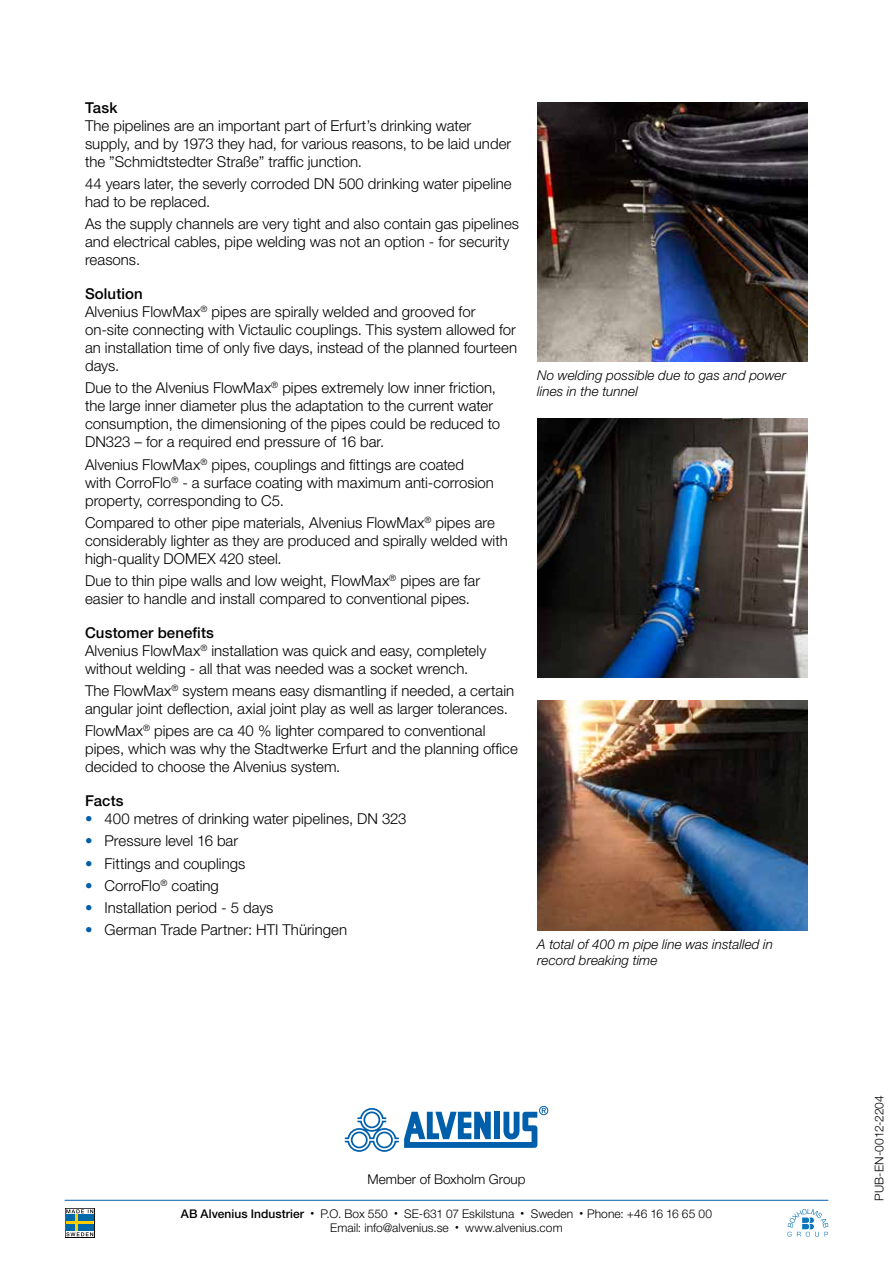
<style>
.page{position:relative;width:893px;height:1263px;background:#fff}
.page>*{position:absolute;margin:0;border:0;box-sizing:border-box;transform-origin:0 0}
.t1{font:300 15px/18px "Helvetica Neue LT Std";color:#000}
.t2{font:500 15px "Helvetica Neue LT Std";letter-spacing:.01em;color:#000}
.t3{font:italic 300 13.5px/16.2px "Helvetica Neue LT Std";letter-spacing:.005em;color:#000}
.t4{font:300 13.5px "Helvetica Neue LT Std";color:#000}
.t5{font:300 12px/14.4px "Helvetica Neue LT Std";letter-spacing:.005em;color:#000;text-align:center}
.s1{font-weight:500}
.s2{color:#005faa}
.s3{font-size:7.5px}
</style>
<div class="page">
<img style="left:537px;top:102px;width:271px;height:259px">
<img style="left:537px;top:701px;width:271px;height:229px">
<img style="left:537px;top:418px;width:271px;height:260px">
<svg style="left:68px;top:1213px;width:23px;height:1px"></svg>
<div style="left:66px;top:1214px;width:27px;height:17px;background:#fc0"></div>
<div style="left:66px;top:1214px;width:9px;height:7px;background:#0069a9"></div>
<div style="left:66px;top:1224px;width:9px;height:7px;background:#0069a9"></div>
<div style="left:78px;top:1214px;width:15px;height:7px;background:#0069a9"></div>
<div style="left:78px;top:1224px;width:15px;height:7px;background:#0069a9"></div>
<svg style="left:66px;top:1232px;width:27px;height:4px"></svg>
<svg style="left:66px;top:1209px;width:27px;height:4px"></svg>
<hr style="left:65px;top:1200px;width:763px;height:1px;background:#005faa">
<svg style="left:787px;top:1209px;width:41px;height:27px"></svg>
<svg style="left:345px;top:1106px;width:203px;height:46px"></svg>
<p class="t2" style="left:85px;top:98px;width:34px">Task</p>
<p class="t1" style="left:85px;top:116px;width:428px">The pipelines are an important part of Erfurt’s drinking water supply, and by 1973 they had, for various reasons, to be laid under the ”Schmidtstedter Straße” traffic junction.</p>
<p class="t1" style="left:85px;top:174px;width:428px">44 years later, the severly corroded DN 500 drinking water pipeline had to be replaced.</p>
<p class="t1" style="left:85px;top:215px;width:436px">As the supply channels are very tight and also contain gas pipelines and electrical cables, pipe welding was not an option - for security reasons.</p>
<p class="t1" style="left:85px;top:284px;width:434px"><span class="s1">Solution<br></span>Alvenius FlowMax<sup>®</sup> pipes are spirally welded and grooved for on-site connecting with Victaulic couplings. This system allowed for an installation time of only five days, instead of the planned fourteen days.</p>
<p class="t1" style="left:85px;top:379px;width:417px">Due to the Alvenius FlowMax<sup>®</sup> pipes extremely low inner friction, the large inner diameter plus the adaptation to the current water consumption, the dimensioning of the pipes could be reduced to DN323 – for a required end pressure of 16 bar.</p>
<p class="t1" style="left:85px;top:455px;width:410px">Alvenius FlowMax<sup>®</sup> pipes, couplings and fittings are coated with CorroFlo<sup>®</sup> - a surface coating with maximum anti-corrosion property, corresponding to C5.</p>
<p class="t1" style="left:85px;top:513px;width:424px">Compared to other pipe materials, Alvenius FlowMax<sup>®</sup> pipes are considerably lighter as they are produced and spirally welded with high-quality DOMEX 420 steel.</p>
<p class="t1" style="left:85px;top:571px;width:397px">Due to thin pipe walls and low weight, FlowMax<sup>®</sup> pipes are far easier to handle and install compared to conventional pipes.</p>
<p class="t1" style="left:85px;top:623px;width:403px"><span class="s1">Customer benefits<br></span>Alvenius FlowMax<sup>®</sup> installation was quick and easy, completely without welding - all that was needed was a socket wrench.</p>
<p class="t1" style="left:85px;top:681px;width:431px">The FlowMax<sup>®</sup> system means easy dismantling if needed, a certain angular joint deflection, axial joint play as well as larger tolerances.</p>
<p class="t1" style="left:85px;top:722px;width:434px">FlowMax<sup>®</sup> pipes are ca 40 % lighter compared to conventional pipes, which was why the Stadtwerke Erfurt and the planning office decided to choose the Alvenius system.</p>
<p class="t2" style="left:85px;top:792px;width:40px">Facts</p>
<p class="t1" style="left:85px;top:809px;width:323px"><span class="s2">•</span> 400 metres of drinking water pipelines, DN 323</p>
<p class="t1" style="left:85px;top:832px;width:155px"><span class="s2">•</span> Pressure level 16 bar</p>
<p class="t1" style="left:85px;top:854px;width:162px"><span class="s2">•</span> Fittings and couplings</p>
<p class="t1" style="left:85px;top:876px;width:135px"><span class="s2">•</span> CorroFlo<sup>®</sup> coating</p>
<p class="t1" style="left:85px;top:898px;width:190px"><span class="s2">•</span> Installation period - 5 days</p>
<p class="t1" style="left:85px;top:921px;width:264px"><span class="s2">•</span> German Trade Partner: HTI Thüringen</p>
<p class="t3" style="left:537px;top:366px;width:250px">No welding possible due to gas and power lines in the tunnel</p>
<p class="t3" style="left:537px;top:936px;width:237px">A total of 400 m pipe line was installed in record breaking time</p>
<p class="t4" style="left:367px;top:1171px;width:160px">Member of Boxholm Group</p>
<p class="t5" style="left:181px;top:1206px;width:532px"><span class="s1">AB Alvenius Industrier</span> <span class="s3">•</span> P.O. Box 550 <span class="s3">•</span> SE-631 07 Eskilstuna <span class="s3">•</span> Sweden <span class="s3">•</span> Phone: +46 16 16 65 00<br>Email: info@alvenius.se <span class="s3">•</span> www.alvenius.com</p>
<p class="t5" style="left:872px;top:1200px;width:107px;rotate:-90deg">PUB-EN-0012-2204</p>
</div>
